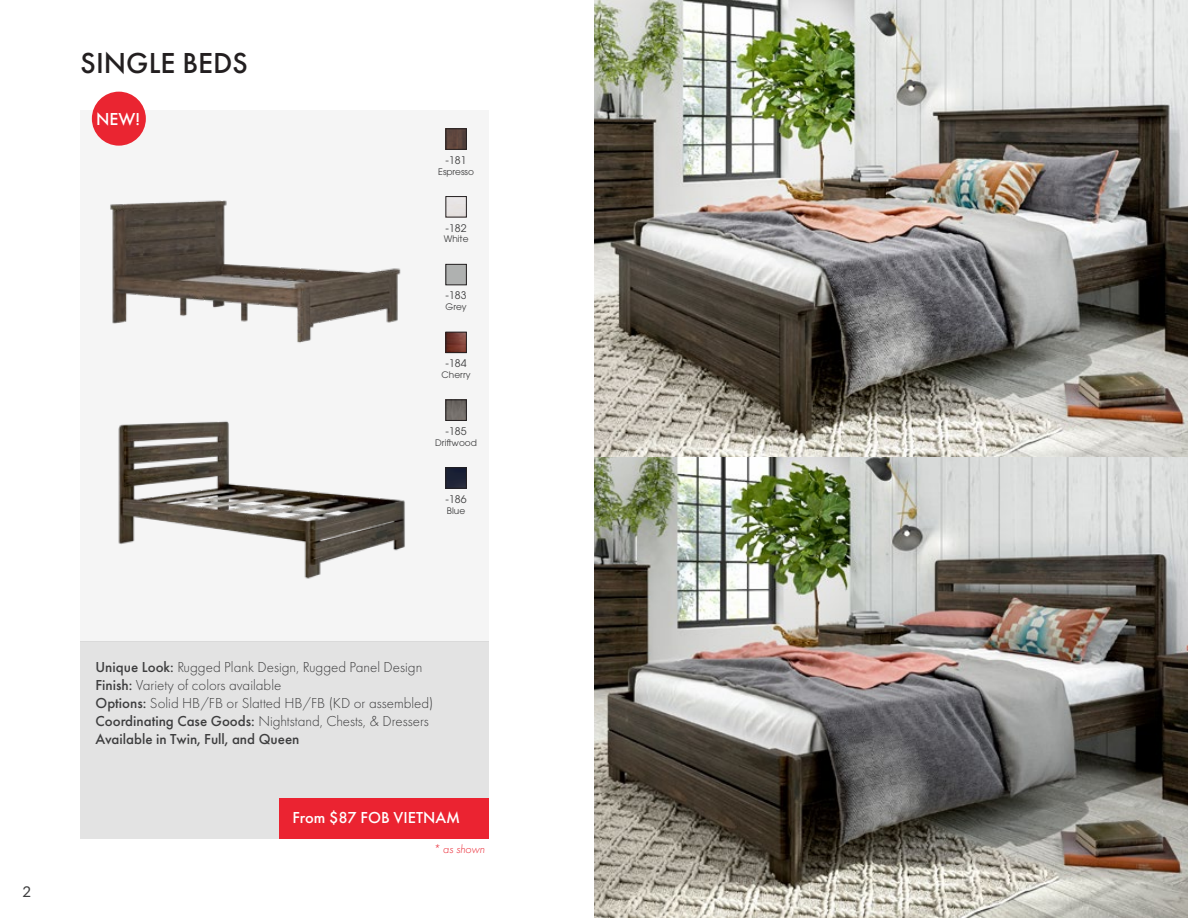
<style>
.page{position:relative;width:1188px;height:918px;background:#fff}
.page>*{position:absolute;margin:0;border:0;box-sizing:border-box;transform-origin:0 0}
.t1{font:500 30px "Futura PT";color:#231f20}
.t2{font:500 18px "Futura PT";color:#fff}
.t3{font:500 16.5px "Futura PT";color:#fff}
.t4{font:300 15px "Futura PT";color:#3e3e3f}
.t5{font:500 15px "Futura PT";color:#3e3e3f}
.t6{font:15px "Lato";color:#3e3e3f}
.t7{font:italic 300 12px "Futura PT";color:#ea2531}
.t8{font:10.5px "ITC Avant Garde Pro";color:#3e3e3f}
.t9{font:9px "ITC Avant Garde Pro";color:#3e3e3f}
.s1{font-weight:500}
</style>
<div class="page">
<div style="left:81px;top:110px;width:408px;height:531px;background:#f5f5f5"></div>
<img style="left:594px;top:457px;width:594px;height:460px">
<img style="left:594px;top:0;width:594px;height:457px">
<img style="left:110px;top:200px;width:291px;height:143px">
<div style="left:92px;top:92px;width:54px;height:54px;background:#ea2531;border-radius:50%"></div>
<div style="left:81px;top:641px;width:408px;height:198px;background:#e3e3e3"></div>
<div style="left:279px;top:799px;width:210px;height:40px;background:#eb2331"></div>
<img style="left:448px;top:131px;width:16px;height:16px">
<div style="left:446px;top:129px;width:20px;height:20px;border:1px solid #231f20"></div>
<div style="left:446px;top:264px;width:20px;height:21px;border:1px solid #231f20"></div>
<img style="left:448px;top:334px;width:16px;height:17px">
<div style="left:446px;top:332px;width:20px;height:21px;border:1px solid #231f20"></div>
<img style="left:448px;top:402px;width:16px;height:16px">
<div style="left:446px;top:400px;width:20px;height:20px;border:1px solid #231f20"></div>
<img style="left:448px;top:470px;width:16px;height:16px">
<div style="left:446px;top:468px;width:20px;height:20px;border:1px solid #231f20"></div>
<img style="left:118px;top:421px;width:287px;height:158px">
<p class="t1" style="left:81px;top:44px;width:169px">SINGLE BEDS</p>
<p class="t2" style="left:96px;top:108px;width:45px">NEW!</p>
<p class="t8" style="left:446px;top:153px;width:22px">-181</p>
<p class="t9" style="left:438px;top:166px;width:37px">Espresso</p>
<p class="t8" style="left:446px;top:221px;width:22px">-182</p>
<p class="t9" style="left:444px;top:234px;width:26px">White</p>
<p class="t8" style="left:446px;top:289px;width:22px">-183</p>
<p class="t9" style="left:446px;top:301px;width:23px">Grey</p>
<p class="t8" style="left:446px;top:357px;width:22px">-184</p>
<p class="t9" style="left:442px;top:369px;width:31px">Cherry</p>
<p class="t8" style="left:446px;top:425px;width:22px">-185</p>
<p class="t9" style="left:435px;top:437px;width:43px">Driftwood</p>
<p class="t8" style="left:446px;top:492px;width:22px">-186</p>
<p class="t9" style="left:447px;top:505px;width:20px">Blue</p>
<p class="t6" style="left:23px;top:881px;width:10px">2</p>
<p class="t4" style="left:96px;top:658px;width:328px"><span class="s1">Unique Look:</span> Rugged Plank Design, Rugged Panel Design</p>
<p class="t4" style="left:96px;top:676px;width:187px"><span class="s1">Finish:</span> Variety of colors available</p>
<p class="t4" style="left:96px;top:694px;width:340px"><span class="s1">Options:</span> Solid HB/FB or Slatted HB/FB (KD or assembled)</p>
<p class="t4" style="left:96px;top:712px;width:335px"><span class="s1">Coordinating Case Goods:</span> Nightstand, Chests, &amp; Dressers</p>
<p class="t5" style="left:96px;top:730px;width:206px">Available in Twin, Full, and Queen</p>
<p class="t3" style="left:292px;top:808px;width:169px">From $87 FOB VIETNAM</p>
<p class="t7" style="left:434px;top:842px;width:53px">* as shown</p>
</div>
